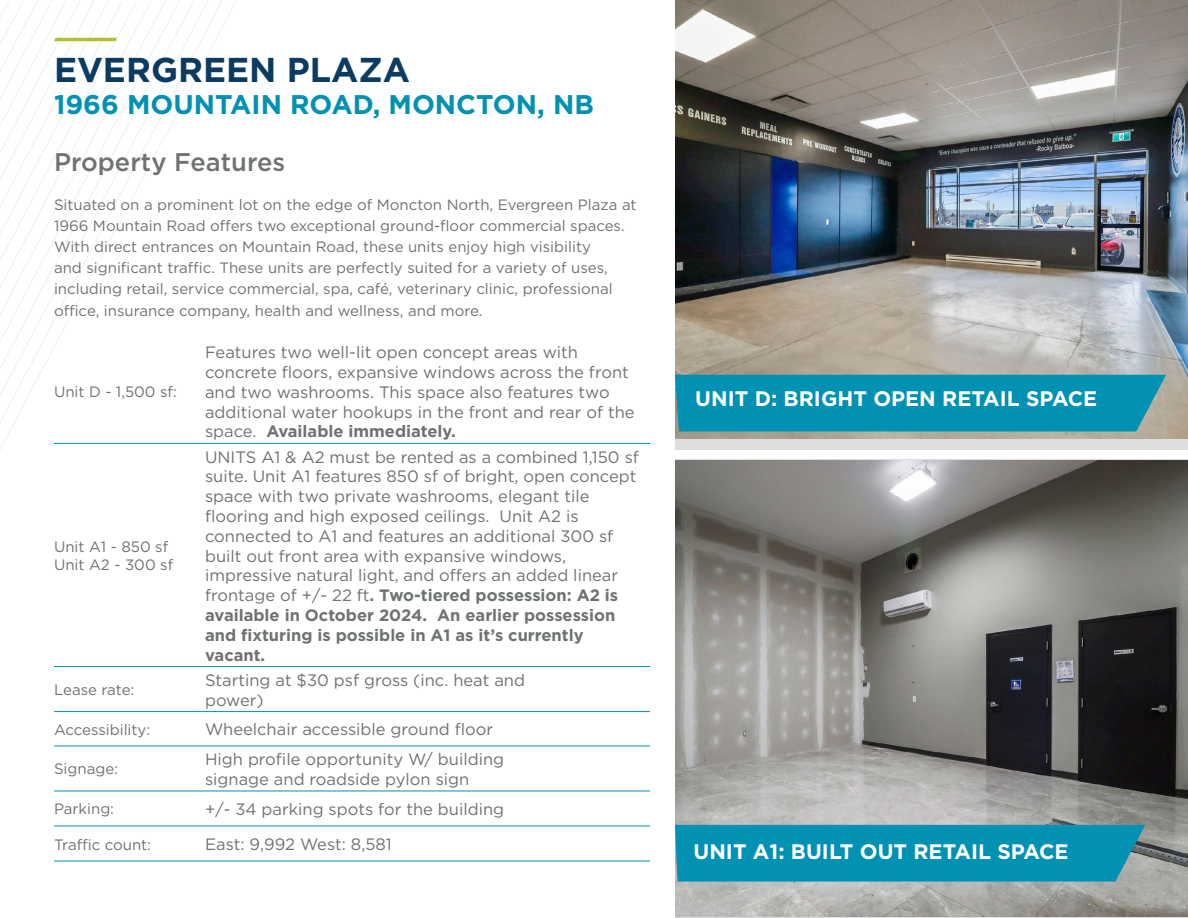
<style>
.page{position:relative;width:1188px;height:918px;background:#fff}
.page>*{position:absolute;margin:0;border:0;box-sizing:border-box;transform-origin:0 0}
.t1{font:700 34.5px "Gotham";color:#0c3b61}
.t2{font:700 27px "Gotham";color:#0091b3}
.t3{font:500 25.5px "Gotham";color:#6e7272}
.t4{font:700 21px "Gotham";color:#fff}
.t5{font:16.5px/19.8px "Gotham";color:#6e7272}
.t6{font:15px/21.1px "Gotham";color:#6e7272}
.s1{font-weight:700}
</style>
<div class="page">
<svg style="left:0;top:1px;width:237px;height:860px"></svg>
<div style="left:675px;top:0;width:513px;height:449px;background:#dcddde"></div>
<img style="left:675px;top:0;width:513px;height:439px">
<img style="left:675px;top:461px;width:513px;height:455px">
<hr style="left:54px;top:443px;width:145px;height:1px;background:#0091b3">
<hr style="left:199px;top:443px;width:451px;height:1px;background:#0091b3">
<hr style="left:54px;top:666px;width:145px;height:1px;background:#0091b3">
<hr style="left:199px;top:666px;width:451px;height:1px;background:#0091b3">
<hr style="left:54px;top:711px;width:145px;height:1px;background:#0091b3">
<hr style="left:199px;top:711px;width:451px;height:1px;background:#0091b3">
<hr style="left:54px;top:746px;width:145px;height:1px;background:#0091b3">
<hr style="left:199px;top:746px;width:451px;height:1px;background:#0091b3">
<hr style="left:54px;top:791px;width:145px;height:1px;background:#0091b3">
<hr style="left:199px;top:791px;width:451px;height:1px;background:#0091b3">
<hr style="left:54px;top:826px;width:145px;height:1px;background:#0091b3">
<hr style="left:199px;top:826px;width:451px;height:1px;background:#0091b3">
<hr style="left:54px;top:861px;width:145px;height:1px;background:#0091b3">
<hr style="left:199px;top:861px;width:451px;height:1px;background:#0091b3">
<svg style="left:54px;top:38px;width:63px;height:3px"></svg>
<div style="left:675px;top:375px;width:491px;height:56px;background:#0091b3"></div>
<svg style="left:645px;top:825px;width:500px;height:57px;background:#1598b6"></svg>
<img style="left:1187px;top:177px;width:1px;height:633px">
<h1 class="t1" style="left:54px;top:47px;width:358px">EVERGREEN PLAZA</h1>
<h2 class="t2" style="left:54px;top:86px;width:541px">1966 MOUNTAIN ROAD, MONCTON, NB</h2>
<h3 class="t3" style="left:54px;top:145px;width:233px">Property Features</h3>
<p class="t6" style="left:54px;top:194px;width:584px">Situated on a prominent lot on the edge of Moncton North, Evergreen Plaza at 1966 Mountain Road offers two exceptional ground-floor commercial spaces.<br>With direct entrances on Mountain Road, these units enjoy high visibility<br>and significant traffic. These units are perfectly suited for a variety of uses, including retail, service commercial, spa, café, veterinary clinic, professional office, insurance company, health and wellness, and more.</p>
<p class="t6" style="left:54px;top:381px;width:124px">Unit D - 1,500 sf:</p>
<p class="t6" style="left:54px;top:537px;width:121px;line-height:18px">Unit A1 - 850 sf<br>Unit A2 - 300 sf</p>
<p class="t5" style="left:205px;top:342px;width:431px">Features two well-lit open concept areas with concrete floors, expansive windows across the front and two washrooms. This space also features two additional water hookups in the front and rear of the space. <span class="s1">Available immediately.</span></p>
<p class="t5" style="left:205px;top:447px;width:435px">UNITS A1 &amp; A2 must be rented as a combined 1,150 sf suite. Unit A1 features 850 sf of bright, open concept space with two private washrooms, elegant tile flooring and high exposed ceilings. Unit A2 is connected to A1 and features an additional 300 sf built out front area with expansive windows, impressive natural light, and offers an added linear frontage of +/- 22 ft<span class="s1">. Two-tiered possession: A2 is available in October 2024. An earlier possession and fixturing is possible in A1 as it’s currently vacant.</span></p>
<p class="t6" style="left:54px;top:679px;width:82px">Lease rate:</p>
<p class="t5" style="left:205px;top:670px;width:321px">Starting at $30 psf gross (inc. heat and power)</p>
<p class="t6" style="left:54px;top:719px;width:98px">Accessibility:</p>
<p class="t5" style="left:205px;top:719px;width:290px">Wheelchair accessible ground floor</p>
<p class="t6" style="left:54px;top:758px;width:66px">Signage:</p>
<p class="t5" style="left:205px;top:749px;width:301px">High profile opportunity W/ building signage and roadside pylon sign</p>
<p class="t6" style="left:54px;top:798px;width:62px">Parking:</p>
<p class="t5" style="left:205px;top:799px;width:301px">+/- 34 parking spots for the building</p>
<p class="t6" style="left:54px;top:833px;width:99px">Traffic count:</p>
<p class="t5" style="left:205px;top:834px;width:188px">East: 9,992 West: 8,581</p>
<p class="t4" style="left:695px;top:385px;width:404px">UNIT D: BRIGHT OPEN RETAIL SPACE</p>
<p class="t4" style="left:694px;top:837px;width:377px">UNIT A1: BUILT OUT RETAIL SPACE</p>
</div>
